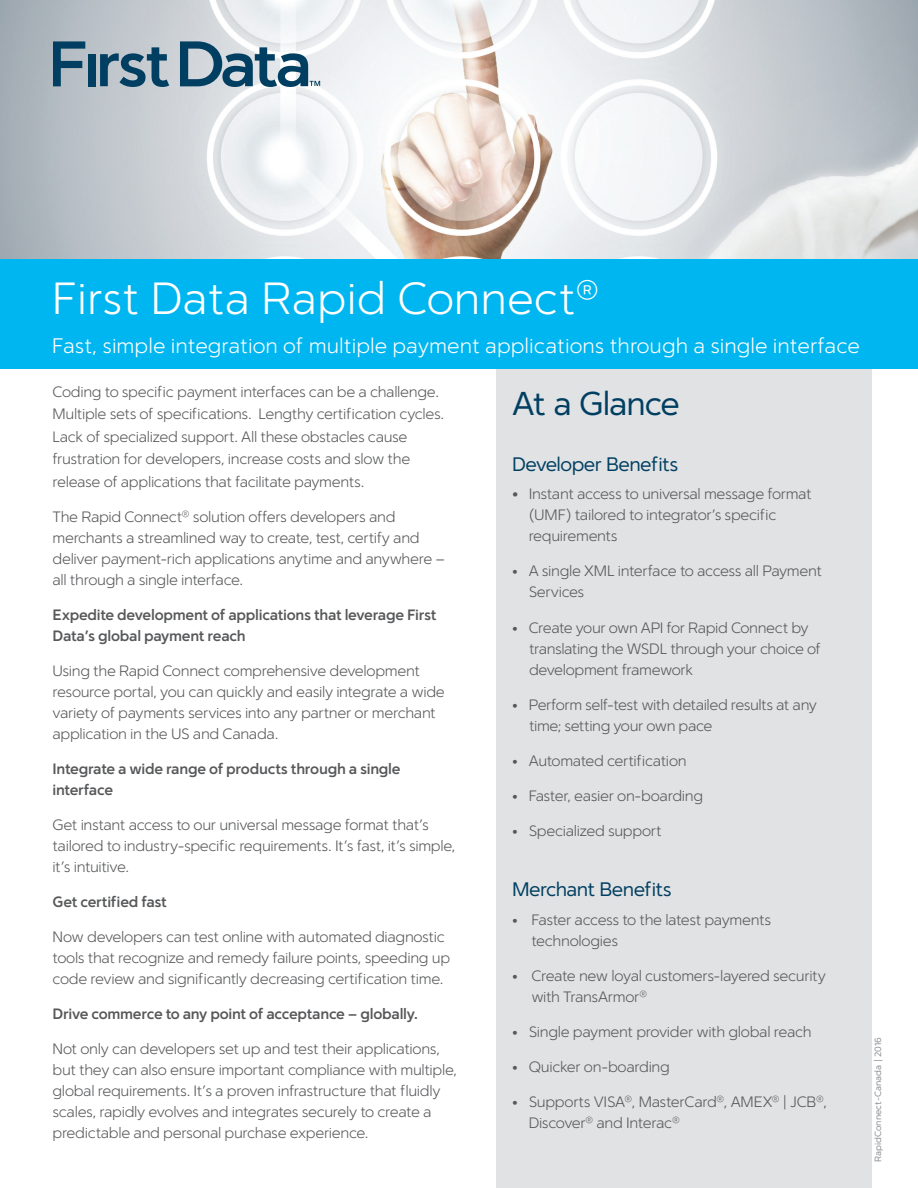
<style>
.page{position:relative;width:918px;height:1188px;background:#fff}
.page>*{position:absolute;margin:0;border:0;box-sizing:border-box;transform-origin:0 0}
.t1{font:300 45px "Simple Sans";color:#fff}
.t2{font:33px "Simple Sans";letter-spacing:-.035em;color:#003f61}
.t3{font:300 21px "Simple Sans";color:#fff}
.t4{font:19.5px "Simple Sans";letter-spacing:-.03em;color:#003f61}
.t5{font:300 15px/21px "Simple Sans";letter-spacing:-.025em;color:#57585a}
.t6{font:700 15px/21px "Simple Sans";letter-spacing:-.02em;color:#57585a}
.t7{font:9px "Simple Sans";color:#8a8c8f}
.s1{font-size:16.5px}
</style>
<div class="page">
<div style="left:497px;top:360px;width:375px;height:828px;background:#e1e2e4"></div>
<img style="left:0;top:0;width:918px;height:260px">
<div style="left:0;top:260px;width:918px;height:109px;background:#00b6f0"></div>
<div style="left:88px;top:54px;width:8px;height:32px;background:#003f61"></div>
<svg style="left:100px;top:47px;width:69px;height:40px;background:#6c8b9d"></svg>
<svg style="left:53px;top:41px;width:32px;height:45px"></svg>
<svg style="left:180px;top:41px;width:140px;height:46px;background:#839faf"></svg>
<h1 class="t1" style="left:52px;top:271px;width:548px">First Data Rapid Connect<sup>®</sup></h1>
<h3 class="t3" style="left:52px;top:333px;width:809px">Fast, simple integration of multiple payment applications through a single interface</h3>
<p class="t5" style="left:52px;top:380px;width:393px;line-height:22.5px">Coding to specific payment interfaces can be a challenge.<br>Multiple sets of specifications. Lengthy certification cycles.<br>Lack of specialized support. All these obstacles cause frustration for developers, increase costs and slow the release of applications that facilitate payments.</p>
<p class="t5" style="left:52px;top:506px;width:394px">The Rapid Connect<sup>®</sup> solution offers developers and merchants a streamlined way to create, test, certify and deliver payment-rich applications anytime and anywhere – all through a single interface.</p>
<p class="t6" style="left:53px;top:604px;width:386px">Expedite development of applications that leverage First<br>Data’s global payment reach</p>
<p class="t5" style="left:53px;top:660px;width:394px">Using the Rapid Connect comprehensive development resource portal, you can quickly and easily integrate a wide variety of payments services into any partner or merchant application in the US and Canada.</p>
<p class="t6" style="left:53px;top:758px;width:350px">Integrate a wide range of products through a single interface</p>
<p class="t5" style="left:53px;top:814px;width:405px">Get instant access to our universal message format that’s tailored to industry-specific requirements. It’s fast, it’s simple, it’s intuitive.</p>
<p class="t6" style="left:53px;top:891px;width:116px">Get certified fast</p>
<p class="t5" style="left:53px;top:926px;width:399px">Now developers can test online with automated diagnostic tools that recognize and remedy failure points, speeding up code review and significantly decreasing certification time.</p>
<p class="t6" style="left:53px;top:1003px;width:367px">Drive commerce to any point of acceptance – globally.</p>
<p class="t5" style="left:53px;top:1038px;width:406px">Not only can developers set up and test their applications, but they can also ensure important compliance with multiple, global requirements. It’s a proven infrastructure that fluidly scales, rapidly evolves and integrates securely to create a predictable and personal purchase experience.</p>
<h2 class="t2" style="left:512px;top:384px;width:169px">At a Glance</h2>
<h3 class="t4" style="left:512px;top:452px;width:168px">Developer Benefits</h3>
<p class="t5" style="left:529px;top:483px;width:285px;text-indent:-16px"><span class="s1">•</span> Instant access to universal message format (UMF) tailored to integrator’s specific requirements</p>
<p class="t5" style="left:529px;top:561px;width:295px;text-indent:-16px">• A single XML interface to access all Payment<br>Services</p>
<p class="t5" style="left:529px;top:617px;width:294px;text-indent:-17px">• Create your own API for Rapid Connect by translating the WSDL through your choice of development framework</p>
<p class="t5" style="left:529px;top:694px;width:289px;text-indent:-17px">• Perform self-test with detailed results at any time; setting your own pace</p>
<p class="t5" style="left:512px;top:750px;width:176px">• Automated certification</p>
<p class="t5" style="left:512px;top:785px;width:192px">• Faster, easier on-boarding</p>
<p class="t5" style="left:512px;top:820px;width:151px">• Specialized support</p>
<h3 class="t4" style="left:512px;top:878px;width:161px">Merchant Benefits</h3>
<p class="t5" style="left:531px;top:909px;width:241px;text-indent:-19px">• Faster access to the latest payments technologies</p>
<p class="t5" style="left:531px;top:965px;width:296px;text-indent:-19px">• Create new loyal customers-layered security with TransArmor<sup>®</sup></p>
<p class="t5" style="left:512px;top:1021px;width:301px">• Single payment provider with global reach</p>
<p class="t5" style="left:512px;top:1056px;width:159px">• Quicker on-boarding</p>
<p class="t5" style="left:529px;top:1091px;width:300px;text-indent:-16px">• Supports VISA<sup>®</sup>, MasterCard<sup>®</sup>, AMEX<sup>®</sup> | JCB<sup>®</sup>,<br>Discover<sup>®</sup> and Interac<sup>®</sup></p>
<p class="t7" style="left:873px;top:1162px;width:126px;rotate:-90deg">RapidConnect-Canada | 2016</p>
</div>
